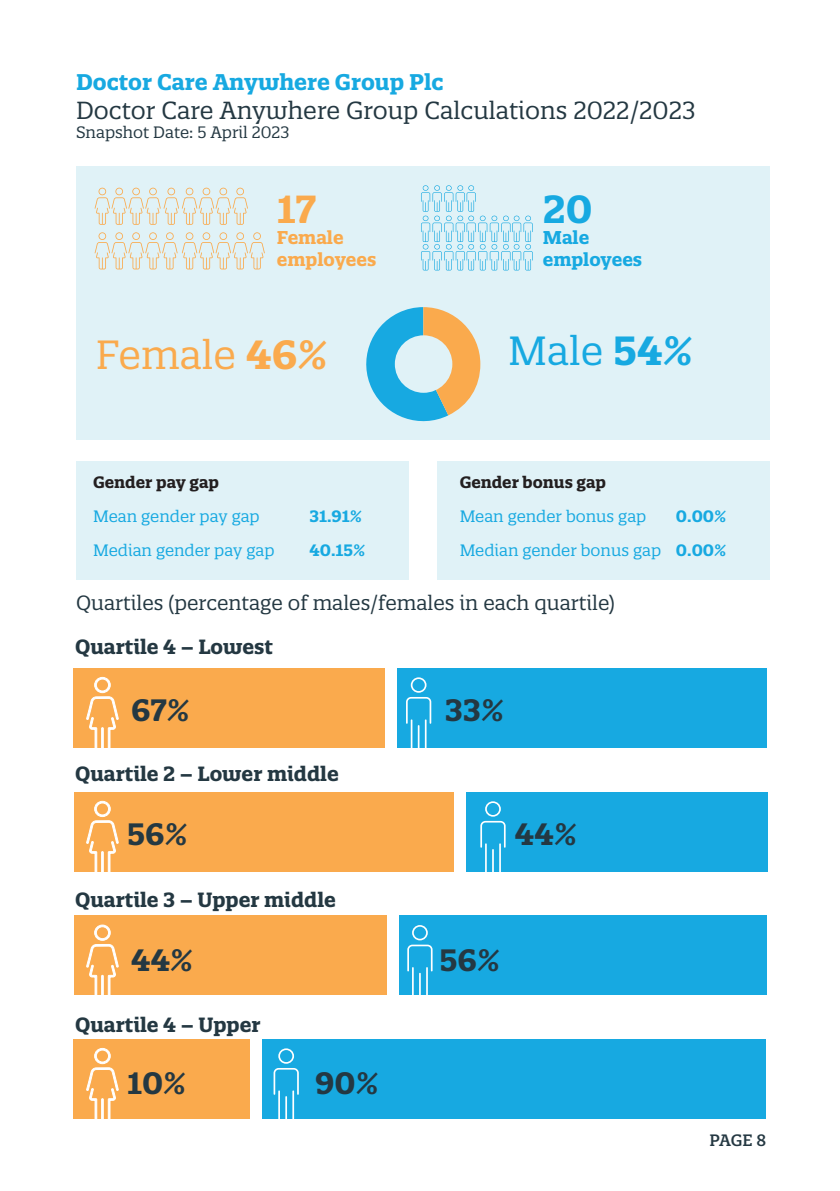
<style>
.page{position:relative;width:840px;height:1191px;background:#fff}
.page>*{position:absolute;margin:0;border:0;box-sizing:border-box;transform-origin:0 0}
.Body{font:39.6px "Quatro Slab";color:#faaa4d}
.Body-2{font:39.6px "Quatro Slab";color:#17a9e1}
.Body-3{font:700 38px "Quatro Slab";color:#faaa4d}
.Body-4{font:700 38px "Quatro Slab";color:#17a9e1}
.Body-5{font:700 30px "Quatro Slab";color:#243842}
.Body-6{font:24px "Quatro Slab";color:#243842}
.Body-7{font:700 22px "Quatro Slab";color:#17a9e1}
.Body-8{font:700 20px "Quatro Slab";color:#243842}
.Body-9{font:20px "Quatro Slab";color:#243842}
.Body-10{font:700 18px/21.6px "Quatro Slab";color:#faaa4d}
.Body-11{font:700 18px/21.6px "Quatro Slab";color:#17a9e1}
.Body-12{font:16px "Quatro Slab";color:#17a9e1}
.Body-13{font:700 16px "Quatro Slab";color:#231f20}
.Body-14{font:16px "Quatro Slab";color:#243842}
.Body-15{font:700 16px "Quatro Slab";color:#17a9e1}
.t1{font:500 16px "Quatro Slab";color:#243842}
.s1{font-weight:700}
</style>
<div class="page">
<div style="left:76px;top:167px;width:692px;height:273px;background:#e0f2f7"></div>
<div style="left:256px;top:1039px;width:509px;height:79px;background:#17a9e1"></div>
<div style="left:74px;top:1039px;width:188px;height:79px;background:#faaa4d"></div>
<div style="left:250px;top:1033px;width:12px;height:91px;background:#fff"></div>
<svg style="left:273px;top:1048px;width:26px;height:71px"></svg>
<svg style="left:86px;top:1048px;width:33px;height:71px"></svg>
<div style="left:391px;top:668px;width:374px;height:79px;background:#17a9e1"></div>
<div style="left:74px;top:668px;width:317px;height:79px;background:#faaa4d"></div>
<div style="left:385px;top:662px;width:12px;height:91px;background:#fff"></div>
<svg style="left:406px;top:677px;width:25px;height:71px"></svg>
<svg style="left:86px;top:677px;width:33px;height:71px"></svg>
<div style="left:461px;top:792px;width:306px;height:79px;background:#17a9e1"></div>
<div style="left:74px;top:792px;width:385px;height:79px;background:#faaa4d"></div>
<div style="left:454px;top:786px;width:12px;height:91px;background:#fff"></div>
<svg style="left:480px;top:801px;width:25px;height:71px"></svg>
<svg style="left:86px;top:801px;width:33px;height:71px"></svg>
<div style="left:393px;top:915px;width:372px;height:80px;background:#17a9e1"></div>
<div style="left:74px;top:915px;width:317px;height:80px;background:#faaa4d"></div>
<div style="left:387px;top:910px;width:11px;height:90px;background:#fff"></div>
<svg style="left:407px;top:925px;width:25px;height:70px"></svg>
<svg style="left:86px;top:924px;width:33px;height:71px"></svg>
<div style="left:76px;top:461px;width:332px;height:119px;background:#e0f2f7"></div>
<div style="left:437px;top:461px;width:332px;height:119px;background:#e0f2f7"></div>
<svg style="left:94px;top:232px;width:171px;height:37px"></svg>
<svg style="left:366px;top:307px;width:114px;height:115px"></svg>
<div style="left:394px;top:335px;width:58px;height:58px;background:#e0f2f7;border-radius:50%"></div>
<svg style="left:421px;top:185px;width:111px;height:85px"></svg>
<svg style="left:94px;top:188px;width:154px;height:37px"></svg>
<p class="Body-7" style="left:76px;top:68px;width:369px">Doctor Care Anywhere Group Plc</p>
<p class="Body-6" style="left:76px;top:95px;width:620px">Doctor Care Anywhere Group Calculations 2022/2023</p>
<p class="Body-14" style="left:76px;top:122px;width:215px">Snapshot Date: 5 April 2023</p>
<p class="Body-3" style="left:277px;top:185px;width:41px">17</p>
<p class="Body-10" style="left:277px;top:227px;width:101px">Female employees</p>
<p class="Body-4" style="left:542px;top:185px;width:51px">20</p>
<p class="Body-11" style="left:542px;top:227px;width:101px">Male employees</p>
<p class="Body" style="left:96px;top:329px;width:233px">Female <span class="s1">46%</span></p>
<p class="Body-2" style="left:508px;top:326px;width:186px">Male <span class="s1">54%</span></p>
<p class="Body-13" style="left:93px;top:472px;width:127px">Gender pay gap</p>
<p class="Body-12" style="left:93px;top:506px;width:168px">Mean gender pay gap</p>
<p class="Body-15" style="left:309px;top:506px;width:54px">31.91%</p>
<p class="Body-12" style="left:93px;top:540px;width:183px">Median gender pay gap</p>
<p class="Body-15" style="left:309px;top:540px;width:57px">40.15%</p>
<p class="Body-13" style="left:459px;top:472px;width:148px">Gender bonus gap</p>
<p class="Body-12" style="left:459px;top:506px;width:188px">Mean gender bonus gap</p>
<p class="Body-15" style="left:675px;top:506px;width:52px">0.00%</p>
<p class="Body-12" style="left:459px;top:540px;width:268px">Median gender bonus gap <span class="s1">0.00%</span></p>
<p class="Body-9" style="left:76px;top:590px;width:540px">Quartiles (percentage of males/females in each quartile)</p>
<p class="Body-8" style="left:75px;top:633px;width:199px">Quartile 4 – Lowest</p>
<p class="Body-5" style="left:131px;top:691px;width:60px">67%</p>
<p class="Body-5" style="left:444px;top:691px;width:61px">33%</p>
<p class="Body-8" style="left:75px;top:761px;width:265px">Quartile 2 – Lower middle</p>
<p class="Body-5" style="left:127px;top:815px;width:62px">56%</p>
<p class="Body-5" style="left:514px;top:815px;width:63px">44%</p>
<p class="Body-8" style="left:75px;top:887px;width:262px">Quartile 3 – Upper middle</p>
<p class="Body-5" style="left:131px;top:941px;width:63px">44%</p>
<p class="Body-5" style="left:439px;top:941px;width:62px">56%</p>
<p class="Body-8" style="left:75px;top:1011px;width:187px">Quartile 4 – Upper</p>
<p class="Body-5" style="left:127px;top:1063px;width:60px">10%</p>
<p class="Body-5" style="left:315px;top:1063px;width:65px">90%</p>
<p class="t1" style="left:709px;top:1130px;width:58px">PAGE 8</p>
</div>
